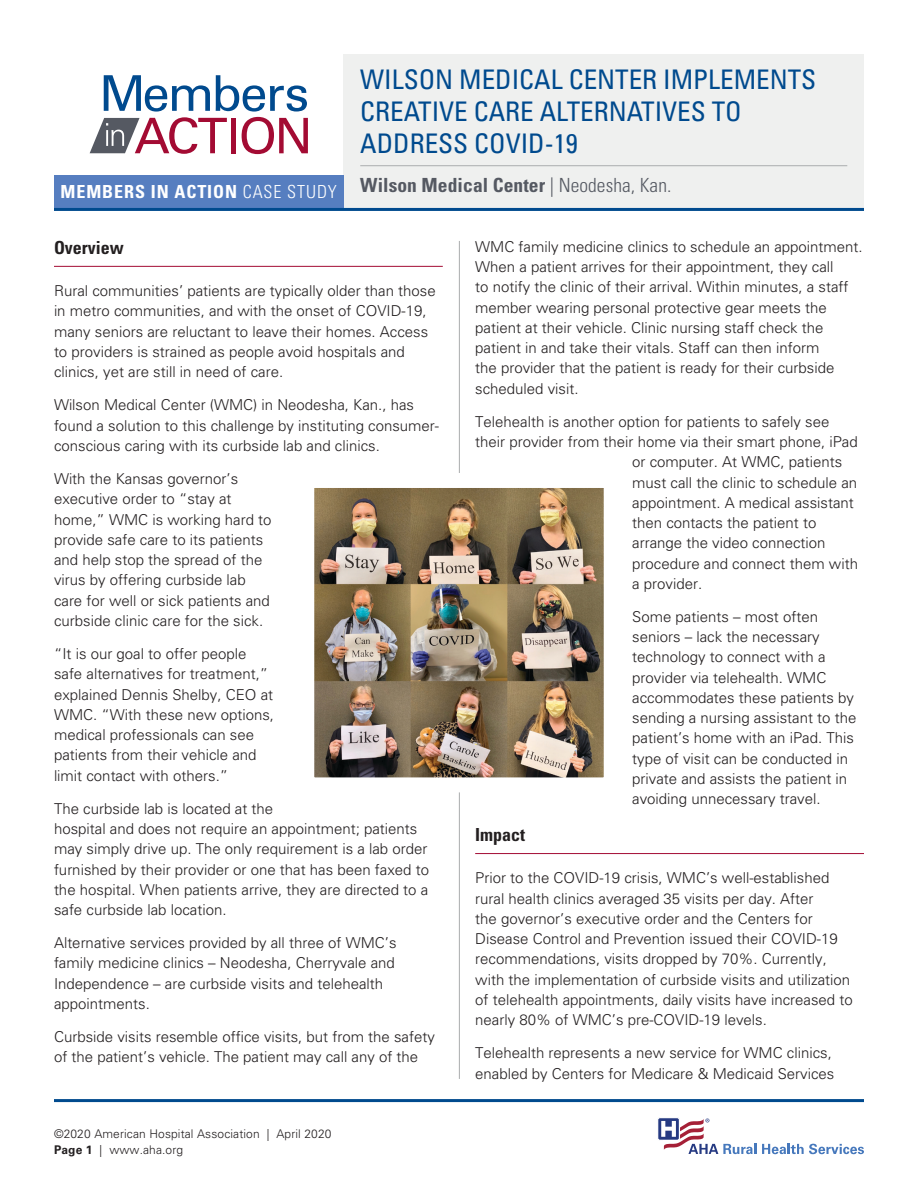
<style>
.page{position:relative;width:918px;height:1188px;background:#fff}
.page>*{position:absolute;margin:0;border:0;box-sizing:border-box;transform-origin:0 0}
.t1{font:condensed 27px/32.4px "Univers LT Std";color:#004a8e}
.t2{font:700 condensed 19.5px "Univers LT Std";letter-spacing:.005em;color:#555962}
.t3{font:700 condensed 18px "Univers LT Std";letter-spacing:.05em;color:#fff}
.subhead{font:700 condensed 18px "Univers LT Std";color:#231f20}
.t4{font:300 15px/20.2px "Univers LT Std";color:#231f20}
.t5{font:300 12px/16.5px "Univers LT Std";letter-spacing:.01em;color:#231f20}
.s1{font-weight:300}
.s2{font-weight:700}
</style>
<div class="page">
<hr style="left:54px;top:1099px;width:810px;height:3px;background:#004a8e">
<svg style="left:658px;top:1118px;width:98px;height:36px"></svg>
<svg style="left:762px;top:1144px;width:102px;height:10px"></svg>
<hr style="left:54px;top:266px;width:389px;height:1px;background:#a30b33">
<hr style="left:475px;top:853px;width:389px;height:1px;background:#a30b33">
<div style="left:344px;top:54px;width:520px;height:155px;background:#eff0ef"></div>
<hr style="left:360px;top:165px;width:487px;height:1px;background:#aaadae">
<div style="left:54px;top:175px;width:290px;height:33px;background:#567ec0"></div>
<hr style="left:54px;top:208px;width:810px;height:3px;background:#004a8e">
<svg style="left:90px;top:75px;width:218px;height:79px"></svg>
<hr style="left:459px;top:241px;width:1px;height:838px;background:#aaadae">
<img style="left:314px;top:465px;width:290px;height:335px">
<p class="t1" style="left:360px;top:62px;width:458px">WILSON MEDICAL CENTER IMPLEMENTS<br>CREATIVE CARE ALTERNATIVES TO<br>ADDRESS COVID-19</p>
<p class="t3" style="left:61px;top:180px;width:278px">MEMBERS IN ACTION <span class="s1">CASE STUDY</span></p>
<p class="t2" style="left:360px;top:173px;width:313px">Wilson Medical Center <span class="s1">| Neodesha, Kan.</span></p>
<p class="subhead" style="left:54px;top:237px;width:71px">Overview</p>
<p class="t4" style="left:54px;top:281px;width:383px">Rural communities’ patients are typically older than those in metro communities, and with the onset of COVID-19, many seniors are reluctant to leave their homes. Access to providers is strained as people avoid hospitals and clinics, yet are still in need of care.</p>
<p class="t4" style="left:54px;top:395px;width:387px">Wilson Medical Center (WMC) in Neodesha, Kan., has found a solution to this challenge by instituting consumer&shy;conscious caring with its curbside lab and clinics.</p>
<p class="t4" style="left:54px;top:469px;width:219px">With the Kansas governor’s executive order to “stay at home,” WMC is working hard to provide safe care to its patients and help stop the spread of the virus by offering curbside lab care for well or sick patients and curbside clinic care for the sick.</p>
<p class="t4" style="left:54px;top:644px;width:222px">“It is our goal to offer people safe alternatives for treatment,” explained Dennis Shelby, CEO at<br>WMC. “With these new options, medical professionals can see patients from their vehicle and limit contact with others.”</p>
<p class="t4" style="left:54px;top:798px;width:377px">The curbside lab is located at the<br>hospital and does not require an appointment; patients may simply drive up. The only requirement is a lab order furnished by their provider or one that has been faxed to the hospital. When patients arrive, they are directed to a safe curbside lab location.</p>
<p class="t4" style="left:54px;top:933px;width:344px">Alternative services provided by all three of WMC’s family medicine clinics – Neodesha, Cherryvale and Independence – are curbside visits and telehealth appointments.</p>
<p class="t4" style="left:54px;top:1027px;width:382px">Curbside visits resemble office visits, but from the safety of the patient’s vehicle. The patient may call any of the</p>
<p class="t5" style="left:54px;top:1125px;width:279px">©2020 American Hospital Association | April 2020<br><span class="s2">Page 1</span> | www.aha.org</p>
<p class="t4" style="left:475px;top:236px;width:389px">WMC family medicine clinics to schedule an appointment.<br>When a patient arrives for their appointment, they call<br>to notify the clinic of their arrival. Within minutes, a staff member wearing personal protective gear meets the patient at their vehicle. Clinic nursing staff check the patient in and take their vitals. Staff can then inform<br>the provider that the patient is ready for their curbside scheduled visit.</p>
<p class="t4" style="left:475px;top:411px;width:356px">Telehealth is another option for patients to safely see</p>
<p class="t4" style="left:475px;top:432px;width:384px">their provider from their home via their smart phone, iPad</p>
<p class="t4" style="left:632px;top:452px;width:212px">or computer. At WMC, patients</p>
<p class="t4" style="left:632px;top:472px;width:227px">must call the clinic to schedule an</p>
<p class="t4" style="left:632px;top:492px;width:223px">appointment. A medical assistant</p>
<p class="t4" style="left:632px;top:513px;width:186px">then contacts the patient to</p>
<p class="t4" style="left:632px;top:533px;width:195px">arrange the video connection</p>
<p class="t4" style="left:632px;top:553px;width:227px">procedure and connect them with</p>
<p class="t4" style="left:632px;top:573px;width:72px">a provider.</p>
<p class="t4" style="left:632px;top:607px;width:226px">Some patients – most often seniors – lack the necessary technology to connect with a provider via telehealth. WMC accommodates these patients by sending a nursing assistant to the patient’s home with an iPad. This type of visit can be conducted in private and assists the patient in avoiding unnecessary travel.</p>
<p class="subhead" style="left:475px;top:824px;width:52px">Impact</p>
<p class="t4" style="left:475px;top:868px;width:379px">Prior to the COVID-19 crisis, WMC’s well-established rural health clinics averaged 35 visits per day. After<br>the governor’s executive order and the Centers for Disease Control and Prevention issued their COVID-19 recommendations, visits dropped by 70%. Currently, with the implementation of curbside visits and utilization of telehealth appointments, daily visits have increased to nearly 80% of WMC’s pre-COVID-19 levels.</p>
<p class="t4" style="left:475px;top:1043px;width:361px">Telehealth represents a new service for WMC clinics, enabled by Centers for Medicare &amp; Medicaid Services</p>
</div>
